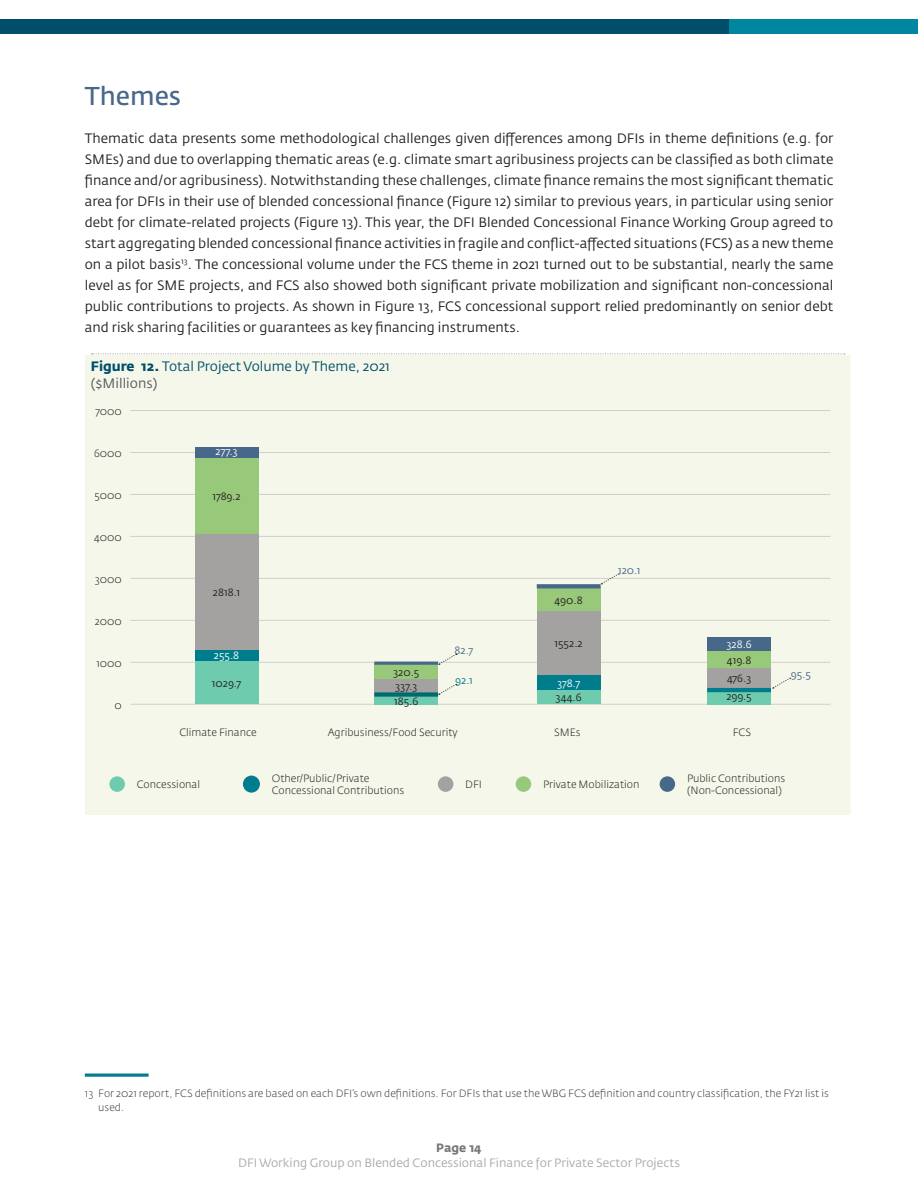
<style>
.page{position:relative;width:918px;height:1188px;background:#fff}
.page>*{position:absolute;margin:0;border:0;box-sizing:border-box;transform-origin:0 0}
.A_Heading_2{font:25.5px "Fedra Sans Std";color:#48688a}
.Body_Text{font:13.5px/21px "Fedra Sans Std";color:#231f20;text-align:justify}
.Figure_Number{font:13.5px/16.2px "Fedra Sans Std";color:#004e6a}
.t1{font:12px "Fedra Sans Std";color:#a8a9ad}
.t2{font:700 12px "Fedra Sans Std";color:#76787b}
.Footnote{font:300 10.5px/13.5px "Fedra Sans Std";color:#3e3e3f}
.Graph_Axes_Left{font:300 10.5px/12.6px "Fedra Sans Std";color:#231f20}
.Graph_label{font:10.5px "Fedra Sans Std";color:#231f20}
.Graph_Axes{font:300 10.5px "Fedra Sans Std";color:#231f20}
.Graph_label-2{font:10.5px "Fedra Sans Std";color:#fff}
.Graph_label-3{font:10.5px "Fedra Sans Std";color:#48688a}
.Graph_label-4{font:10.5px "Fedra Sans Std";color:#007d8c}
.s1{font-weight:700}
.s2{color:#57585a}
</style>
<div class="page">
<div style="left:0;top:19px;width:918px;height:15px;background:#004e6a"></div>
<div style="left:729px;top:19px;width:189px;height:15px;background:#00879f"></div>
<div style="left:85px;top:355px;width:765px;height:460px;background:#f4f7e9"></div>
<svg style="left:91px;top:353px;width:754px;height:1px"></svg>
<hr style="left:130px;top:410px;width:700px;height:1px;background:#d1cfce">
<hr style="left:130px;top:452px;width:700px;height:1px;background:#d1cfce">
<hr style="left:130px;top:494px;width:700px;height:1px;background:#d1cfce">
<hr style="left:130px;top:536px;width:700px;height:1px;background:#d1cfce">
<hr style="left:130px;top:578px;width:700px;height:1px;background:#d1cfce">
<hr style="left:130px;top:620px;width:700px;height:1px;background:#d1cfce">
<hr style="left:130px;top:662px;width:700px;height:1px;background:#d1cfce">
<hr style="left:130px;top:704px;width:700px;height:1px;background:#d1cfce">
<div style="left:195px;top:447px;width:63px;height:12px;background:#48688a"></div>
<div style="left:195px;top:459px;width:63px;height:75px;background:#98c879"></div>
<div style="left:195px;top:534px;width:63px;height:117px;background:#a4a1a1"></div>
<div style="left:195px;top:651px;width:63px;height:11px;background:#007d8c"></div>
<div style="left:195px;top:662px;width:63px;height:42px;background:#6fcbae"></div>
<div style="left:109px;top:776px;width:16px;height:16px;background:#6fcbae;border-radius:50%"></div>
<div style="left:244px;top:776px;width:15px;height:16px;background:#007d8c;border-radius:50%"></div>
<div style="left:243px;top:776px;width:17px;height:17px;border:2px solid #007d8c;border-radius:50%"></div>
<div style="left:438px;top:776px;width:15px;height:16px;background:#a4a1a1;border-radius:50%"></div>
<div style="left:516px;top:776px;width:15px;height:16px;background:#98c879;border-radius:50%"></div>
<div style="left:660px;top:776px;width:15px;height:16px;background:#48688a;border-radius:50%"></div>
<div style="left:374px;top:663px;width:64px;height:16px;background:#98c879"></div>
<div style="left:374px;top:679px;width:64px;height:16px;background:#a4a1a1"></div>
<div style="left:374px;top:695px;width:64px;height:10px;background:#6fcbae"></div>
<div style="left:374px;top:692px;width:64px;height:5px;background:#006a71"></div>
<hr style="left:374px;top:662px;width:64px;height:3px;background:#48688a">
<div style="left:707px;top:637px;width:64px;height:15px;background:#48688a"></div>
<div style="left:707px;top:652px;width:64px;height:16px;background:#98c879"></div>
<div style="left:707px;top:668px;width:64px;height:22px;background:#a4a1a1"></div>
<div style="left:707px;top:690px;width:64px;height:14px;background:#6fcbae"></div>
<hr style="left:707px;top:688px;width:64px;height:4px;background:#007d8c">
<div style="left:537px;top:586px;width:64px;height:25px;background:#98c879"></div>
<div style="left:537px;top:611px;width:64px;height:64px;background:#a4a1a1"></div>
<div style="left:537px;top:675px;width:64px;height:15px;background:#007d8c"></div>
<div style="left:537px;top:690px;width:64px;height:14px;background:#6fcbae"></div>
<svg style="left:537px;top:584px;width:64px;height:4px"></svg>
<svg style="left:438px;top:654px;width:19px;height:11px"></svg>
<svg style="left:601px;top:574px;width:18px;height:11px"></svg>
<svg style="left:772px;top:678px;width:19px;height:11px"></svg>
<svg style="left:438px;top:684px;width:19px;height:11px"></svg>
<hr style="left:85px;top:1074px;width:64px;height:3px;background:#007d8c">
<p class="A_Heading_2" style="left:85px;top:80px;width:98px">Themes</p>
<p class="Body_Text" style="left:85px;top:128px;width:750px">Thematic data presents some methodological challenges given differences among DFIs in theme definitions (e.g. for SMEs) and due to overlapping thematic areas (e.g. climate smart agribusiness projects can be classified as both climate finance and/or agribusiness). Notwithstanding these challenges, climate finance remains the most significant thematic area for DFIs in their use of blended concessional finance (Figure 12) similar to previous years, in particular using senior debt for climate-related projects (Figure 13). This year, the DFI Blended Concessional Finance Working Group agreed to start aggregating blended concessional finance activities in fragile and conflict-affected situations (FCS) as a new theme on a pilot basis<sup>13</sup>. The concessional volume under the FCS theme in 2021 turned out to be substantial, nearly the same level as for SME projects, and FCS also showed both significant private mobilization and significant non-concessional public contributions to projects. As shown in Figure 13, FCS concessional support relied predominantly on senior debt and risk sharing facilities or guarantees as key financing instruments.</p>
<p class="Figure_Number" style="left:91px;top:359px;width:301px"><span class="s1">Figure 12.</span> Total Project Volume by Theme, 2021 <span class="s2">($Millions)</span></p>
<p class="Graph_Axes" style="left:96px;top:404px;width:28px">7000</p>
<p class="Graph_Axes" style="left:94px;top:446px;width:29px">6000</p>
<p class="Graph_Axes" style="left:95px;top:488px;width:29px">5000</p>
<p class="Graph_Axes" style="left:94px;top:530px;width:29px">4000</p>
<p class="Graph_Axes" style="left:95px;top:572px;width:29px">3000</p>
<p class="Graph_Axes" style="left:95px;top:614px;width:28px">2000</p>
<p class="Graph_Axes" style="left:96px;top:656px;width:27px">1000</p>
<p class="Graph_Axes" style="left:115px;top:698px;width:9px">0</p>
<p class="Graph_Axes_Left" style="left:180px;top:726px;width:79px">Climate Finance</p>
<p class="Graph_Axes" style="left:328px;top:726px;width:131px">Agribusiness/Food Security</p>
<p class="Graph_Axes" style="left:554px;top:726px;width:28px">SMEs</p>
<p class="Graph_Axes" style="left:733px;top:726px;width:20px">FCS</p>
<p class="Graph_label-2" style="left:216px;top:445px;width:23px">277.3</p>
<p class="Graph_label" style="left:212px;top:490px;width:30px">1789.2</p>
<p class="Graph_label-3" style="left:618px;top:564px;width:24px">120.1</p>
<p class="Graph_label" style="left:213px;top:586px;width:29px">2818.1</p>
<p class="Graph_label" style="left:554px;top:593px;width:30px">490.8</p>
<p class="Graph_label" style="left:554px;top:637px;width:30px">1552.2</p>
<p class="Graph_label-2" style="left:557px;top:676px;width:25px">378.7</p>
<p class="Graph_label" style="left:556px;top:691px;width:28px">344.6</p>
<p class="Graph_label-2" style="left:726px;top:638px;width:27px">328.6</p>
<p class="Graph_label" style="left:727px;top:654px;width:26px">419.8</p>
<p class="Graph_label" style="left:727px;top:672px;width:26px">476.3</p>
<p class="Graph_label" style="left:726px;top:690px;width:27px">299.5</p>
<p class="Graph_label-3" style="left:455px;top:644px;width:20px">82.7</p>
<p class="Graph_label-2" style="left:214px;top:648px;width:27px">255.8</p>
<p class="Graph_label" style="left:212px;top:677px;width:31px">1029.7</p>
<p class="Graph_label" style="left:393px;top:666px;width:28px">320.5</p>
<p class="Graph_label" style="left:395px;top:680px;width:24px">337.3</p>
<p class="Graph_label" style="left:394px;top:695px;width:26px">185.6</p>
<p class="Graph_label-3" style="left:791px;top:668px;width:22px">95.5</p>
<p class="Graph_label-4" style="left:455px;top:674px;width:19px">92.1</p>
<p class="Graph_Axes_Left" style="left:137px;top:778px;width:65px">Concessional</p>
<p class="Graph_Axes_Left" style="left:272px;top:772px;width:134px">Other/Public/Private<br>Concessional Contributions</p>
<p class="Graph_Axes_Left" style="left:465px;top:778px;width:18px">DFI</p>
<p class="Graph_Axes_Left" style="left:543px;top:778px;width:98px">Private Mobilization</p>
<p class="Graph_Axes_Left" style="left:687px;top:772px;width:100px">Public Contributions (Non-Concessional)</p>
<p class="Footnote" style="left:98px;top:1087px;width:732px;text-indent:-14px">13 For 2021 report, FCS definitions are based on each DFI’s own definitions. For DFIs that use the WBG FCS definition and country classification, the FY21 list is used.</p>
<p class="t2" style="left:436px;top:1141px;width:47px">Page 14</p>
<p class="t1" style="left:238px;top:1156px;width:443px">DFI Working Group on Blended Concessional Finance for Private Sector Projects</p>
</div>
